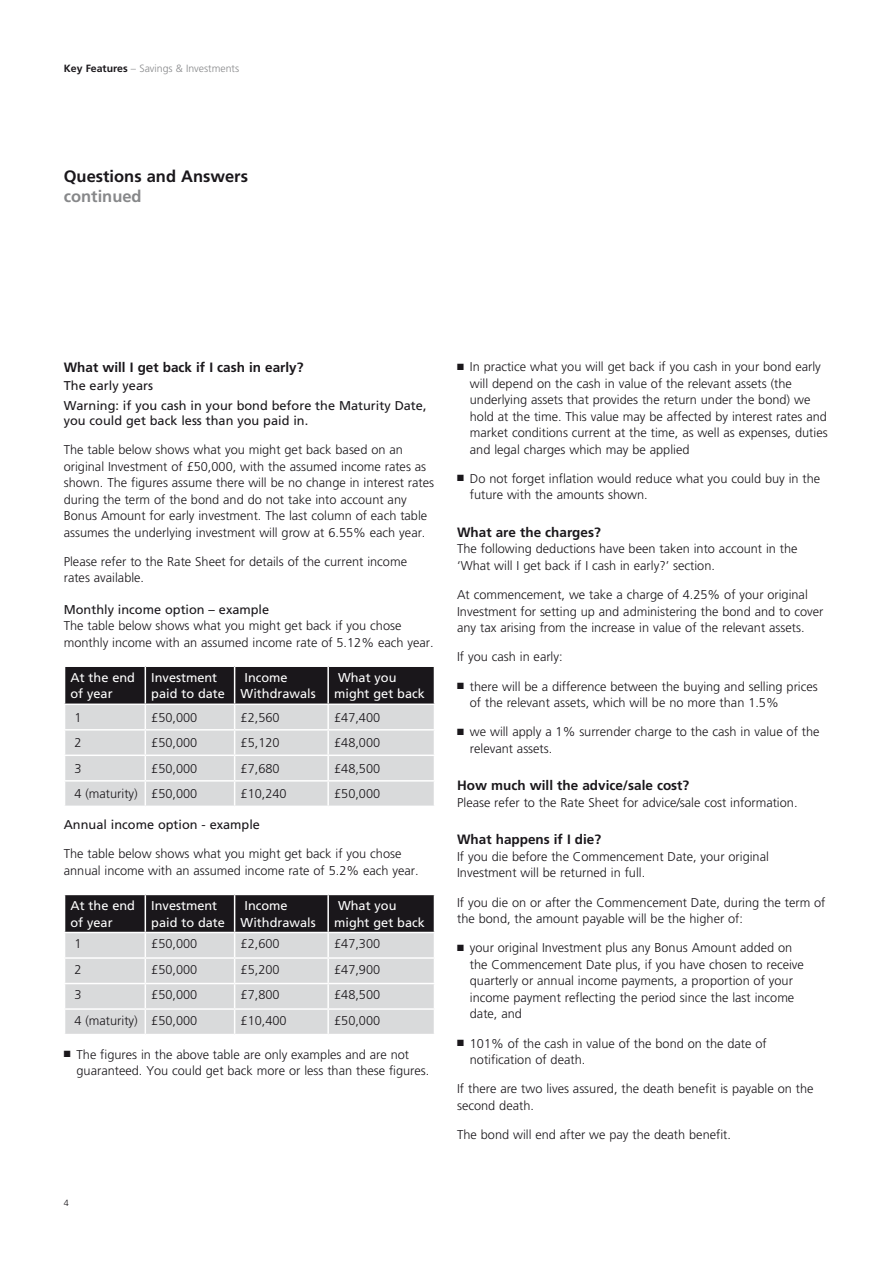
<style>
.page{position:relative;width:893px;height:1263px;background:#fff}
.page>*{position:absolute;margin:0;border:0;box-sizing:border-box;transform-origin:0 0}
.t1{font:700 16.5px "Frutiger";color:#1a171b}
.t2{font:700 16.5px "Frutiger";color:#87888a}
.t3{font:700 13.5px "Frutiger";color:#1a171b}
.t4{font:300 12.75px/16.5px "Frutiger";color:#1a171b}
.t5{font:12.75px/19.5px "Frutiger";color:#1a171b}
.t6{font:12.75px/16.5px "Frutiger";color:#fff}
.t7{font:300 10.5px "Frutiger";color:#87888a}
.t8{font:300 9px "Frutiger";color:#1a171b}
.s1{font-weight:700;color:#1a171b}
</style>
<div class="page">
<svg style="left:64px;top:666px;width:371px;height:140px;background:#aaaaac"></svg>
<svg style="left:64px;top:894px;width:371px;height:140px;background:#aaaaac"></svg>
<p class="t7" style="left:64px;top:62px;width:177px"><span class="s1">Key Features</span> – Savings &amp; Investments</p>
<p class="t1" style="left:64px;top:167px;width:186px">Questions and Answers</p>
<p class="t2" style="left:64px;top:187px;width:79px">continued</p>
<p class="t3" style="left:64px;top:359px;width:241px">What will I get back if I cash in early?</p>
<p class="t5" style="left:64px;top:376px;width:364px">The early years<br>Warning: if you cash in your bond before the Maturity Date,</p>
<p class="t5" style="left:64px;top:411px;width:246px">you could get back less than you paid in.</p>
<p class="t4" style="left:64px;top:442px;width:372px">The table below shows what you might get back based on an original Investment of £50,000, with the assumed income rates as shown. The figures assume there will be no change in interest rates during the term of the bond and do not take into account any Bonus Amount for early investment. The last column of each table assumes the underlying investment will grow at 6.55% each year.</p>
<p class="t4" style="left:64px;top:553px;width:345px">Please refer to the Rate Sheet for details of the current income rates available.</p>
<p class="t5" style="left:64px;top:600px;width:207px">Monthly income option – example</p>
<p class="t4" style="left:64px;top:618px;width:371px">The table below shows what you might get back if you chose monthly income with an assumed income rate of 5.12% each year.</p>
<p class="t6" style="left:71px;top:669px;width:66px">At the end of year</p>
<p class="t6" style="left:151px;top:669px;width:75px">Investment paid to date</p>
<p class="t6" style="left:241px;top:669px;width:77px;text-indent:4px">Income<br>Withdrawals</p>
<p class="t6" style="left:334px;top:669px;width:92px;text-indent:4px">What you might get back</p>
<p class="t4" style="left:74px;top:709px;width:9px">1</p>
<p class="t4" style="left:151px;top:709px;width:48px">£50,000</p>
<p class="t4" style="left:241px;top:709px;width:40px">£2,560</p>
<p class="t4" style="left:334px;top:709px;width:48px">£47,400</p>
<p class="t4" style="left:74px;top:735px;width:9px">2</p>
<p class="t4" style="left:151px;top:735px;width:48px">£50,000</p>
<p class="t4" style="left:241px;top:735px;width:40px">£5,120</p>
<p class="t4" style="left:334px;top:735px;width:48px">£48,000</p>
<p class="t4" style="left:74px;top:760px;width:9px">3</p>
<p class="t4" style="left:151px;top:760px;width:48px">£50,000</p>
<p class="t4" style="left:241px;top:760px;width:40px">£7,680</p>
<p class="t4" style="left:334px;top:760px;width:48px">£48,500</p>
<p class="t4" style="left:74px;top:786px;width:124px">4 (maturity) £50,000</p>
<p class="t4" style="left:241px;top:786px;width:48px">£10,240</p>
<p class="t4" style="left:334px;top:786px;width:48px">£50,000</p>
<p class="t5" style="left:64px;top:815px;width:198px">Annual income option - example</p>
<p class="t4" style="left:64px;top:846px;width:356px">The table below shows what you might get back if you chose annual income with an assumed income rate of 5.2% each year.</p>
<p class="t6" style="left:71px;top:897px;width:66px">At the end of year</p>
<p class="t6" style="left:151px;top:897px;width:75px">Investment paid to date</p>
<p class="t6" style="left:241px;top:897px;width:77px;text-indent:4px">Income<br>Withdrawals</p>
<p class="t6" style="left:334px;top:897px;width:92px;text-indent:4px">What you might get back</p>
<p class="t4" style="left:74px;top:935px;width:9px">1</p>
<p class="t4" style="left:151px;top:935px;width:48px">£50,000</p>
<p class="t4" style="left:241px;top:935px;width:40px">£2,600</p>
<p class="t4" style="left:334px;top:935px;width:48px">£47,300</p>
<p class="t4" style="left:74px;top:961px;width:9px">2</p>
<p class="t4" style="left:151px;top:961px;width:48px">£50,000</p>
<p class="t4" style="left:241px;top:961px;width:40px">£5,200</p>
<p class="t4" style="left:334px;top:961px;width:48px">£47,900</p>
<p class="t4" style="left:74px;top:987px;width:9px">3</p>
<p class="t4" style="left:151px;top:987px;width:48px">£50,000</p>
<p class="t4" style="left:241px;top:987px;width:40px">£7,800</p>
<p class="t4" style="left:334px;top:987px;width:48px">£48,500</p>
<p class="t4" style="left:74px;top:1012px;width:124px">4 (maturity) £50,000</p>
<p class="t4" style="left:241px;top:1012px;width:48px">£10,400</p>
<p class="t4" style="left:334px;top:1012px;width:48px">£50,000</p>
<p class="t4" style="left:77px;top:1046px;width:354px;text-indent:-13px">■ The figures in the above table are only examples and are not guaranteed. You could get back more or less than these figures.</p>
<p class="t8" style="left:64px;top:1198px;width:7px">4</p>
<p class="t4" style="left:470px;top:359px;width:359px;text-indent:-13px">■ In practice what you will get back if you cash in your bond early will depend on the cash in value of the relevant assets (the underlying assets that provides the return under the bond) we hold at the time. This value may be affected by interest rates and market conditions current at the time, as well as expenses, duties and legal charges which may be applied</p>
<p class="t4" style="left:470px;top:470px;width:352px;text-indent:-13px">■ Do not forget inflation would reduce what you could buy in the future with the amounts shown.</p>
<p class="t3" style="left:457px;top:524px;width:145px">What are the charges?</p>
<p class="t4" style="left:457px;top:541px;width:342px">The following deductions have been taken into account in the ‘What will I get back if I cash in early?’ section.</p>
<p class="t4" style="left:457px;top:586px;width:368px">At commencement, we take a charge of 4.25% of your original<br>Investment for setting up and administering the bond and to cover any tax arising from the increase in value of the relevant assets.</p>
<p class="t4" style="left:457px;top:649px;width:107px">If you cash in early:</p>
<p class="t4" style="left:470px;top:678px;width:349px;text-indent:-13px">■ there will be a difference between the buying and selling prices of the relevant assets, which will be no more than 1.5%</p>
<p class="t4" style="left:470px;top:724px;width:351px;text-indent:-13px">■ we will apply a 1% surrender charge to the cash in value of the relevant assets.</p>
<p class="t3" style="left:457px;top:778px;width:234px">How much will the advice/sale cost?</p>
<p class="t4" style="left:457px;top:794px;width:342px">Please refer to the Rate Sheet for advice/sale cost information.</p>
<p class="t3" style="left:457px;top:832px;width:146px">What happens if I die?</p>
<p class="t4" style="left:457px;top:848px;width:313px">If you die before the Commencement Date, your original<br>Investment will be returned in full.</p>
<p class="t4" style="left:457px;top:894px;width:370px">If you die on or after the Commencement Date, during the term of the bond, the amount payable will be the higher of:</p>
<p class="t4" style="left:470px;top:940px;width:336px;text-indent:-13px">■ your original Investment plus any Bonus Amount added on the Commencement Date plus, if you have chosen to receive quarterly or annual income payments, a proportion of your income payment reflecting the period since the last income date, and</p>
<p class="t4" style="left:470px;top:1035px;width:298px;text-indent:-13px">■ 101% of the cash in value of the bond on the date of notification of death.</p>
<p class="t4" style="left:457px;top:1081px;width:358px">If there are two lives assured, the death benefit is payable on the second death.</p>
<p class="t4" style="left:457px;top:1126px;width:275px">The bond will end after we pay the death benefit.</p>
</div>
